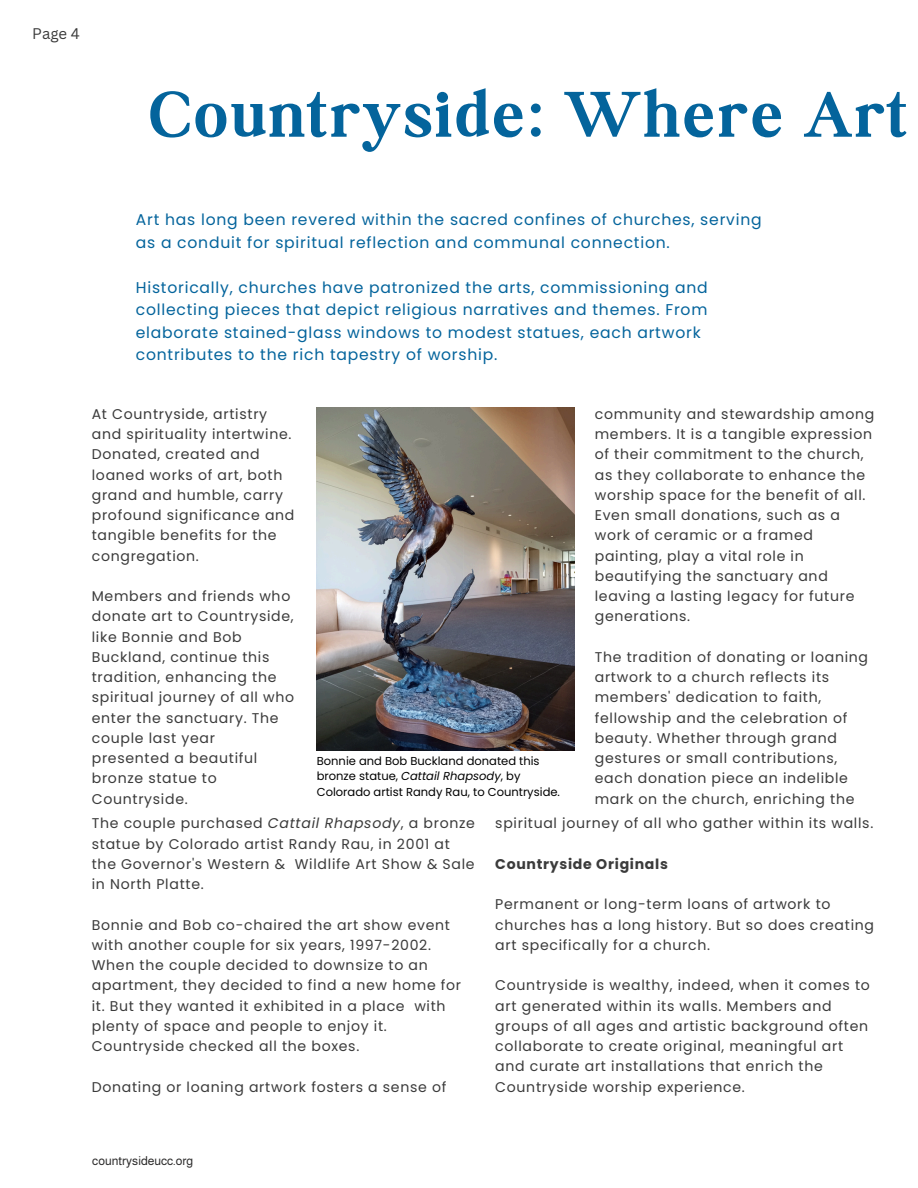
<style>
.page{position:relative;width:918px;height:1188px;background:#fff}
.page>*{position:absolute;margin:0;border:0;box-sizing:border-box;transform-origin:0 0}
.t1{font:700 69px "Boston Angel";letter-spacing:.05em;color:#04649c}
.t2{font:15.6px/22.5px "Poppins";letter-spacing:.05em;color:#04649c}
.t3{font:15px "Canva Sans";color:#3b3b3b}
.t4{font:14.1px/20.2px "Poppins";letter-spacing:.05em;color:#3b3b3b}
.t5{font:700 14.1px "Poppins";letter-spacing:.05em;color:#3b3b3b}
.t6{font:12.3px "Almarai";color:#2b2a2a}
.t7{font:11.55px/15.3px "Poppins";color:#000}
.s1{font-style:italic}
</style>
<div class="page">
<img style="left:317px;top:407px;width:257px;height:344px">
<h3 class="t3" style="left:32px;top:23px;width:49px">Page 4</h3>
<h3 class="t1" style="left:149px;top:73px;width:759px">Countryside: Where Art</h3>
<h3 class="t2" style="left:136px;top:209px;width:627px">Art has long been revered within the sacred confines of churches, serving as a conduit for spiritual reflection and communal connection.</h3>
<h1 class="t2" style="left:136px;top:276px;width:573px">Historically, churches have patronized the arts, commissioning and collecting pieces that depict religious narratives and themes. From elaborate stained-glass windows to modest statues, each artwork contributes to the rich tapestry of worship.</h1>
<p class="t4" style="left:92px;top:404px;width:204px">At Countryside, artistry and spirituality intertwine.<br>Donated, created and loaned works of art, both grand and humble, carry profound significance and tangible benefits for the congregation.</p>
<p class="t4" style="left:92px;top:586px;width:204px">Members and friends who donate art to Countryside, like Bonnie and Bob<br>Buckland, continue this tradition, enhancing the spiritual journey of all who enter the sanctuary. The couple last year presented a beautiful bronze statue to<br>Countryside.</p>
<h3 class="t4" style="left:595px;top:404px;width:281px">community and stewardship among members. It is a tangible expression of their commitment to the church, as they collaborate to enhance the worship space for the benefit of all.<br>Even small donations, such as a work of ceramic or a framed painting, play a vital role in beautifying the sanctuary and leaving a lasting legacy for future generations.</h3>
<h3 class="t4" style="left:595px;top:647px;width:275px">The tradition of donating or loaning artwork to a church reflects its members' dedication to faith, fellowship and the celebration of beauty. Whether through grand gestures or small contributions, each donation piece an indelible mark on the church, enriching the</h3>
<h3 class="t7" style="left:317px;top:753px;width:245px">Bonnie and Bob Buckland donated this bronze statue, <span class="s1">Cattail Rhapsody</span>, by<br>Colorado artist Randy Rau, to Countryside.</h3>
<h2 class="t4" style="left:92px;top:813px;width:385px">The couple purchased <span class="s1">Cattail Rhapsody</span>, a bronze statue by Colorado artist Randy Rau, in 2001 at the Governor's Western &amp; Wildlife Art Show &amp; Sale in North Platte.</h2>
<h3 class="t4" style="left:92px;top:915px;width:371px">Bonnie and Bob co-chaired the art show event with another couple for six years, 1997-2002.<br>When the couple decided to downsize to an apartment, they decided to find a new home for it. But they wanted it exhibited in a place with plenty of space and people to enjoy it.<br>Countryside checked all the boxes.</h3>
<h3 class="t4" style="left:92px;top:1077px;width:356px">Donating or loaning artwork fosters a sense of</h3>
<h3 class="t4" style="left:495px;top:813px;width:380px">spiritual journey of all who gather within its walls.</h3>
<h3 class="t5" style="left:495px;top:854px;width:174px">Countryside Originals</h3>
<h3 class="t4" style="left:495px;top:894px;width:380px">Permanent or long-term loans of artwork to churches has a long history. But so does creating art specifically for a church.</h3>
<h3 class="t4" style="left:495px;top:975px;width:376px">Countryside is wealthy, indeed, when it comes to art generated within its walls. Members and groups of all ages and artistic background often collaborate to create original, meaningful art and curate art installations that enrich the Countryside worship experience.</h3>
<p class="t6" style="left:92px;top:1154px;width:102px">countrysideucc.org</p>
</div>
